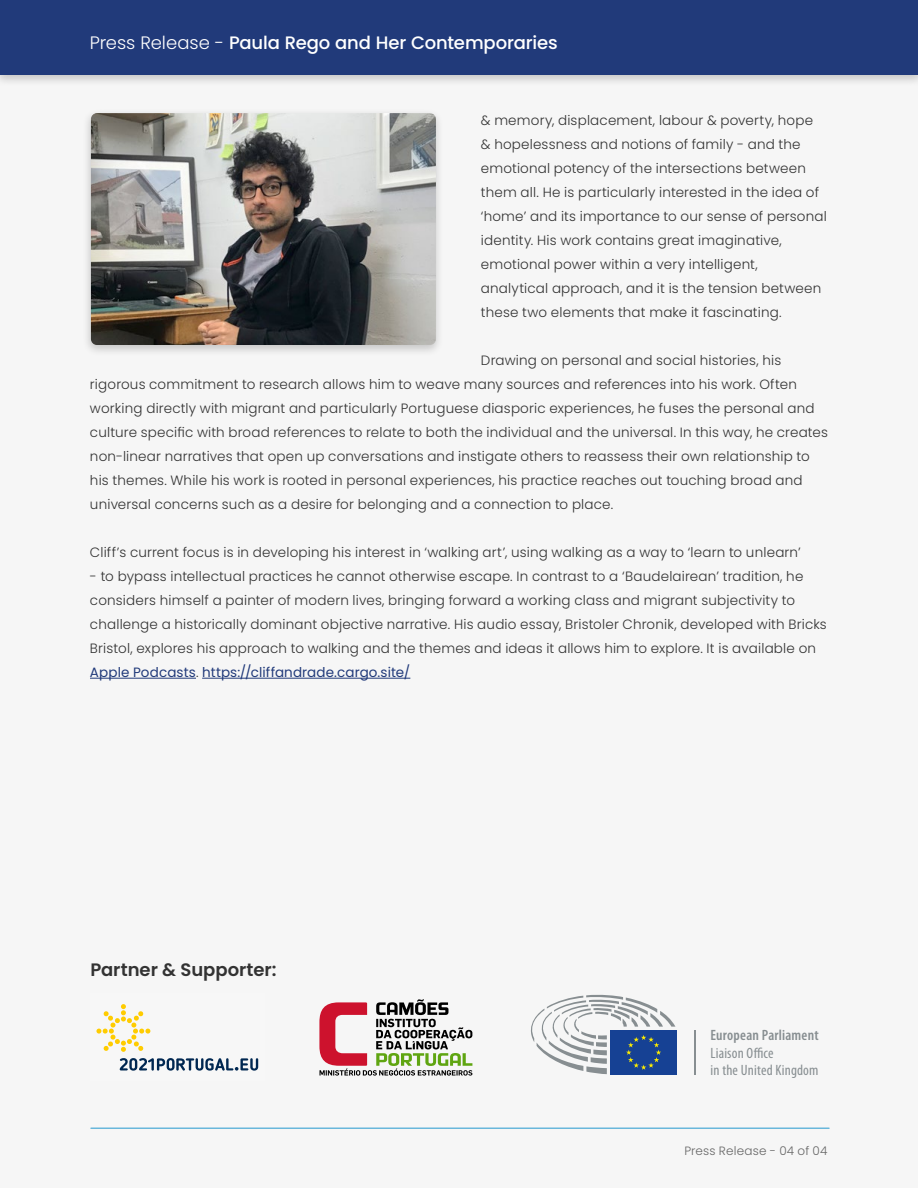
<style>
.page{position:relative;width:918px;height:1188px;background:#f6f6f6}
.page>*{position:absolute;margin:0;border:0;box-sizing:border-box;transform-origin:0 0}
.t1{font:500 18px "Poppins";letter-spacing:-.005em;color:#fff}
.t2{font:600 18px "Poppins";color:#333}
.t3{font:condensed 15px/17.1px "Myriad Pro";letter-spacing:.01em;color:#878e91}
.t4{font:600 condensed 15px "Myriad Pro";letter-spacing:.015em;color:#878e91}
.t5{font:300 13.5px/24px "Poppins";letter-spacing:.01em;color:#333}
.t6{font:300 12px "Poppins";letter-spacing:.015em;color:#666}
.s1{font-weight:300}
.s2{font-weight:400;color:#213a7a}
</style>
<div class="page">
<hr style="left:91px;top:1128px;width:738px;height:1px;background:#69b7db">
<div style="left:0;top:0;width:918px;height:87px;background:#000;opacity:.2"></div>
<div style="left:0;top:0;width:918px;height:75px;background:#213a7a"></div>
<svg style="left:96px;top:1004px;width:54px;height:48px"></svg>
<svg style="left:120px;top:1058px;width:138px;height:13px"></svg>
<svg style="left:319px;top:999px;width:153px;height:77px"></svg>
<hr style="left:695px;top:1030px;width:1px;height:45px;background:#878e91">
<div style="left:610px;top:1030px;width:67px;height:45px;background:#164194"></div>
<svg style="left:530px;top:994px;width:145px;height:80px"></svg>
<hr style="left:90px;top:678px;width:106px;height:1px;background:#213a7a">
<hr style="left:202px;top:678px;width:208px;height:1px;background:#213a7a">
<div style="left:82px;top:107px;width:362px;height:249px;background:#000;opacity:.2"></div>
<img style="left:91px;top:113px;width:345px;height:232px">
<h1 class="t1" style="left:90px;top:32px;width:469px"><span class="s1">Press Release -</span> Paula Rego and Her Contemporaries</h1>
<p class="t5" style="left:481px;top:109px;width:347px">&amp; memory, displacement, labour &amp; poverty, hope<br>&amp; hopelessness and notions of family - and the emotional potency of the intersections between them all. He is particularly interested in the idea of ‘home’ and its importance to our sense of personal identity. His work contains great imaginative, emotional power within a very intelligent, analytical approach, and it is the tension between these two elements that make it fascinating.</p>
<p class="t5" style="left:90px;top:349px;width:740px;text-indent:391px">Drawing on personal and social histories, his rigorous commitment to research allows him to weave many sources and references into his work. Often working directly with migrant and particularly Portuguese diasporic experiences, he fuses the personal and culture specific with broad references to relate to both the individual and the universal. In this way, he creates non-linear narratives that open up conversations and instigate others to reassess their own relationship to his themes. While his work is rooted in personal experiences, his practice reaches out touching broad and universal concerns such as a desire for belonging and a connection to place.</p>
<p class="t5" style="left:90px;top:541px;width:712px">Cliff’s current focus is in developing his interest in ‘walking art’, using walking as a way to ‘learn to unlearn’</p>
<p class="t5" style="left:90px;top:565px;width:738px">- to bypass intellectual practices he cannot otherwise escape. In contrast to a ‘Baudelairean’ tradition, he considers himself a painter of modern lives, bringing forward a working class and migrant subjectivity to challenge a historically dominant objective narrative. His audio essay, Bristoler Chronik, developed with Bricks Bristol, explores his approach to walking and the themes and ideas it allows him to explore. It is available on <span class="s2">Apple Podcasts</span>. <span class="s2">https://cliffandrade.cargo.site/</span></p>
<h1 class="t2" style="left:90px;top:959px;width:188px">Partner &amp; Supporter:</h1>
<p class="t4" style="left:711px;top:1027px;width:110px">European Parliament</p>
<p class="t3" style="left:711px;top:1044px;width:109px">Liaison Office<br>in the United Kingdom</p>
<p class="t6" style="left:684px;top:1144px;width:145px">Press Release - 04 of 04</p>
</div>
